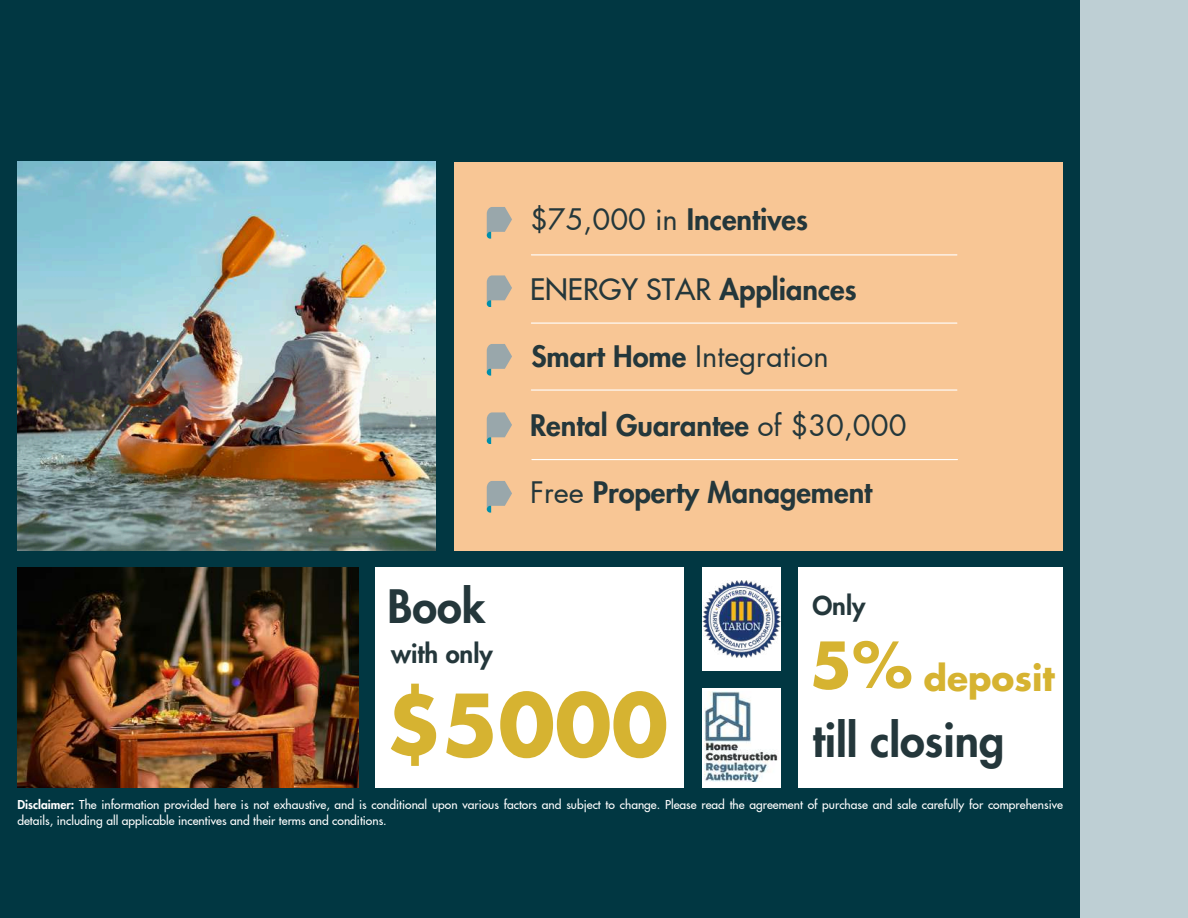
<style>
.page{position:relative;width:1188px;height:918px;background:#013742}
.page>*{position:absolute;margin:0;border:0;box-sizing:border-box;transform-origin:0 0}
.t1{font:700 82.5px "Futura LT Pro";color:#d6b331}
.t2{font:800 45px "Futura LT Pro";color:#24373b}
.t3{font:700 34.5px "Futura LT Pro";color:#d6b331}
.t4{font:800 28.95px "Futura LT Pro";color:#24373b}
.t5{font:500 28.95px "Futura LT Pro";color:#24373b}
.t6{font:28.95px "Futura LT Pro";color:#24373b}
.t7{font:800 25.5px "Futura LT Pro";color:#24373b}
.t8{font:500 12px/16px "Futura LT Pro";color:#fff}
.s1{font-weight:400}
.s2{font-weight:800}
.s3{font-size:61.8px}
</style>
<div class="page">
<img style="left:17px;top:567px;width:341px;height:221px">
<div style="left:376px;top:567px;width:308px;height:221px;background:#fff"></div>
<div style="left:1080px;top:0;width:108px;height:918px;background:#becfd4"></div>
<img style="left:17px;top:162px;width:419px;height:388px">
<div style="left:702px;top:567px;width:79px;height:104px;background:#fff"></div>
<img style="left:702px;top:580px;width:79px;height:78px">
<div style="left:702px;top:688px;width:79px;height:99px;background:#fff"></div>
<img style="left:705px;top:691px;width:73px;height:90px">
<div style="left:454px;top:162px;width:609px;height:388px;background:#f8c695"></div>
<svg style="left:487px;top:207px;width:25px;height:31px"></svg>
<hr style="left:531px;top:389px;width:426px;height:2px;background:#fff">
<hr style="left:532px;top:459px;width:425px;height:1px;background:#fff">
<hr style="left:531px;top:323px;width:426px;height:1px;background:#fff">
<hr style="left:531px;top:254px;width:426px;height:1px;background:#fff">
<svg style="left:487px;top:275px;width:25px;height:32px"></svg>
<svg style="left:487px;top:344px;width:25px;height:31px"></svg>
<svg style="left:487px;top:412px;width:25px;height:32px"></svg>
<svg style="left:487px;top:481px;width:25px;height:31px"></svg>
<div style="left:799px;top:567px;width:264px;height:221px;background:#fff"></div>
<h3 class="t4" style="left:530px;top:206px;width:279px"><span class="s1">$75,000 in</span> Incentives</h3>
<h3 class="t5" style="left:530px;top:276px;width:328px">ENERGY STAR <span class="s2">Appliances</span></h3>
<h3 class="t6" style="left:531px;top:343px;width:299px"><span class="s2">Smart Home</span> Integration</h3>
<h3 class="t4" style="left:530px;top:412px;width:378px">Rental Guarantee <span class="s1">of $30,000</span></h3>
<h3 class="t4" style="left:530px;top:480px;width:344px"><span class="s1">Free</span> Property Management</h3>
<h2 class="t2" style="left:387px;top:586px;width:99px">Book</h2>
<h3 class="t7" style="left:391px;top:642px;width:103px">with only</h3>
<h1 class="t1" style="left:385px;top:688px;width:284px">$5000</h1>
<p class="t8" style="left:17px;top:797px;width:1047px"><span class="s2">Disclaimer:</span> The information provided here is not exhaustive, and is conditional upon various factors and subject to change. Please read the agreement of purchase and sale carefully for comprehensive details, including all applicable incentives and their terms and conditions.</p>
<h3 class="t7" style="left:812px;top:594px;width:55px">Only</h3>
<h3 class="t3" style="left:810px;top:662px;width:247px"><span class="s3">5%</span> deposit</h3>
<h2 class="t2" style="left:812px;top:720px;width:194px">till closing</h2>
</div>
